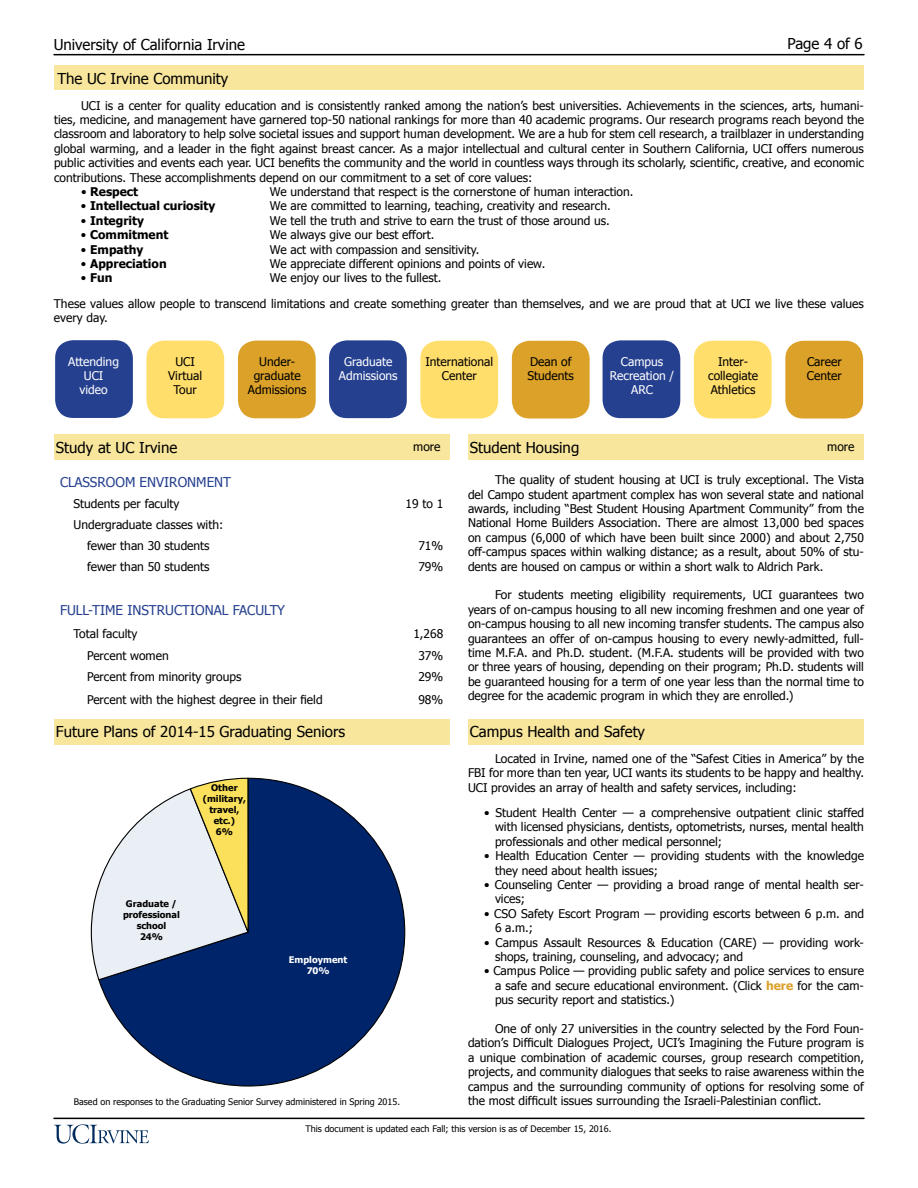
<style>
.page{position:relative;width:918px;height:1188px;background:#fff}
.page>*{position:absolute;margin:0;border:0;box-sizing:border-box;transform-origin:0 0}
.t1{font:15px "Tahoma";color:#000}
.t2{font:13.5px "Tahoma";color:#25408f}
.t3{font:12px/14.4px "Tahoma";color:#000;text-align:justify}
.t4{font:700 12px "Tahoma";color:#000}
.t5{font:12px/14.4px "Tahoma";color:#fff;text-align:center}
.t6{font:700 9.15px/10.9px "Tahoma";color:#000;text-align:center}
.t7{font:700 9.15px/10.9px "Tahoma";color:#fff;text-align:center}
.t8{font:9px "Tahoma";color:#000}
.s1{font-weight:400}
.s2{font-weight:700;color:#dba129}
</style>
<div class="page">
<svg style="left:98px;top:777px;width:308px;height:310px"></svg>
<svg style="left:90px;top:777px;width:159px;height:204px"></svg>
<hr style="left:54px;top:54px;width:810px;height:1px;background:#000">
<hr style="left:54px;top:1118px;width:810px;height:1px;background:#000">
<div style="left:54px;top:66px;width:810px;height:24px;background:#f8e69c"></div>
<div style="left:55px;top:340px;width:78px;height:78px;background:#25408f;border-radius:18px"></div>
<div style="left:146px;top:341px;width:78px;height:77px;background:#ffde6c;border-radius:18px"></div>
<div style="left:238px;top:341px;width:78px;height:77px;background:#dba129;border-radius:18px"></div>
<div style="left:329px;top:340px;width:78px;height:78px;background:#25408f;border-radius:18px"></div>
<div style="left:420px;top:341px;width:78px;height:78px;background:#ffde6c;border-radius:18px"></div>
<div style="left:512px;top:341px;width:78px;height:78px;background:#dba129;border-radius:18px"></div>
<div style="left:603px;top:340px;width:77px;height:78px;background:#25408f;border-radius:18px"></div>
<div style="left:694px;top:341px;width:78px;height:78px;background:#ffde6c;border-radius:18px"></div>
<div style="left:785px;top:341px;width:78px;height:78px;background:#dba129;border-radius:18px"></div>
<div style="left:54px;top:435px;width:396px;height:25px;background:#f8e69c"></div>
<div style="left:54px;top:719px;width:396px;height:25px;background:#f8e69c"></div>
<div style="left:468px;top:435px;width:396px;height:25px;background:#f8e69c"></div>
<div style="left:468px;top:719px;width:396px;height:25px;background:#f8e69c"></div>
<svg style="left:54px;top:1124px;width:95px;height:20px"></svg>
<p class="t1" style="left:54px;top:34px;width:193px">University of California Irvine</p>
<p class="t1" style="left:787px;top:34px;width:77px">Page 4 of 6</p>
<p class="t1" style="left:57px;top:68px;width:172px">The UC Irvine Community</p>
<p class="t3" style="left:54px;top:98px;width:812px;text-indent:27px">UCI is a center for quality education and is consistently ranked among the nation’s best universities. Achievements in the sciences, arts, humani&shy;ties, medicine, and management have garnered top-50 national rankings for more than 40 academic programs. Our research programs reach beyond the classroom and laboratory to help solve societal issues and support human development. We are a hub for stem cell research, a trailblazer in understanding global warming, and a leader in the fight against breast cancer. As a major intellectual and cultural center in Southern California, UCI offers numerous public activities and events each year. UCI benefits the community and the world in countless ways through its scholarly, scientific, creative, and economic contributions. These accomplishments depend on our commitment to a set of core values:</p>
<p class="t4" style="left:81px;top:183px;width:59px"><span class="s1">•</span> Respect</p>
<p class="t3" style="left:270px;top:184px;width:365px">We understand that respect is the cornerstone of human interaction.</p>
<p class="t4" style="left:81px;top:198px;width:136px"><span class="s1">•</span> Intellectual curiosity</p>
<p class="t3" style="left:270px;top:198px;width:342px">We are committed to learning, teaching, creativity and research.</p>
<p class="t4" style="left:81px;top:212px;width:65px"><span class="s1">•</span> Integrity</p>
<p class="t3" style="left:270px;top:213px;width:341px">We tell the truth and strive to earn the trust of those around us.</p>
<p class="t4" style="left:81px;top:226px;width:89px"><span class="s1">•</span> Commitment</p>
<p class="t3" style="left:270px;top:227px;width:166px">We always give our best effort.</p>
<p class="t4" style="left:81px;top:241px;width:64px"><span class="s1">•</span> Empathy</p>
<p class="t3" style="left:270px;top:242px;width:211px">We act with compassion and sensitivity.</p>
<p class="t4" style="left:81px;top:255px;width:87px"><span class="s1">•</span> Appreciation</p>
<p class="t3" style="left:270px;top:256px;width:277px">We appreciate different opinions and points of view.</p>
<p class="t4" style="left:81px;top:270px;width:33px"><span class="s1">•</span> Fun</p>
<p class="t3" style="left:54px;top:265px;width:811px;line-height:25.2px;text-indent:216px">We enjoy our lives to the fullest.<br>These values allow people to transcend limitations and create something greater than themselves, and we are proud that at UCI we live these values</p>
<p class="t3" style="left:54px;top:310px;width:55px">every day.</p>
<p class="t3" style="left:248px;top:353px;width:60px;text-align:center">Under&shy;graduate<br>Admissions</p>
<p class="t3" style="left:528px;top:353px;width:48px">Dean of<br>Students</p>
<p class="t3" style="left:807px;top:353px;width:36px">Career<br>Center</p>
<p class="t5" style="left:68px;top:353px;width:52px">Attending<br>UCI<br>video</p>
<p class="t5" style="left:339px;top:353px;width:60px">Graduate<br>Admissions</p>
<p class="t5" style="left:610px;top:353px;width:66px">Campus<br>Recreation /<br>ARC</p>
<p class="t3" style="left:168px;top:353px;width:35px;text-align:center">UCI<br>Virtual<br>Tour</p>
<p class="t3" style="left:425px;top:353px;width:69px;text-align:center">International<br>Center</p>
<p class="t3" style="left:708px;top:353px;width:51px;text-align:center">Inter&shy;collegiate<br>Athletics</p>
<p class="t1" style="left:56px;top:437px;width:123px">Study at UC Irvine</p>
<p class="t2" style="left:60px;top:473px;width:173px">CLASSROOM ENVIRONMENT</p>
<p class="t3" style="left:74px;top:496px;width:108px">Students per faculty</p>
<p class="t3" style="left:406px;top:496px;width:39px">19 to 1</p>
<p class="t3" style="left:74px;top:514px;width:151px;line-height:21.1px;text-align:center">Undergraduate classes with: fewer than 30 students</p>
<p class="t3" style="left:413px;top:439px;width:29px">more</p>
<p class="t3" style="left:418px;top:538px;width:26px">71%</p>
<p class="t3" style="left:87px;top:559px;width:124px">fewer than 50 students</p>
<p class="t3" style="left:418px;top:559px;width:26px">79%</p>
<p class="t2" style="left:60px;top:601px;width:227px">FULL-TIME INSTRUCTIONAL FACULTY</p>
<p class="t3" style="left:74px;top:626px;width:65px">Total faculty</p>
<p class="t3" style="left:413px;top:626px;width:31px">1,268</p>
<p class="t3" style="left:87px;top:647px;width:83px">Percent women</p>
<p class="t3" style="left:418px;top:647px;width:26px">37%</p>
<p class="t3" style="left:87px;top:669px;width:156px">Percent from minority groups</p>
<p class="t3" style="left:418px;top:669px;width:26px">29%</p>
<p class="t3" style="left:87px;top:692px;width:237px">Percent with the highest degree in their field</p>
<p class="t3" style="left:418px;top:692px;width:26px">98%</p>
<p class="t1" style="left:56px;top:721px;width:291px">Future Plans of 2014-15 Graduating Seniors</p>
<p class="t6" style="left:203px;top:782px;width:45px">Other (military, travel, etc.)<br>6%</p>
<p class="t6" style="left:123px;top:897px;width:58px">Graduate / professional school<br>24%</p>
<p class="t7" style="left:289px;top:953px;width:60px">Employment<br>70%</p>
<p class="t8" style="left:74px;top:1096px;width:328px">Based on responses to the Graduating Senior Survey administered in Spring 2015.</p>
<p class="t1" style="left:470px;top:437px;width:111px">Student Housing</p>
<p class="t3" style="left:827px;top:439px;width:29px">more</p>
<p class="t3" style="left:468px;top:472px;width:398px;text-indent:27px">The quality of student housing at UCI is truly exceptional. The Vista del Campo student apartment complex has won several state and national awards, including “Best Student Housing Apartment Community” from the National Home Builders Association. There are almost 13,000 bed spaces on campus (6,000 of which have been built since 2000) and about 2,750 off-campus spaces within walking distance; as a result, about 50% of stu&shy;dents are housed on campus or within a short walk to Aldrich Park.</p>
<p class="t3" style="left:468px;top:587px;width:398px;text-indent:27px">For students meeting eligibility requirements, UCI guarantees two years of on-campus housing to all new incoming freshmen and one year of on-campus housing to all new incoming transfer students. The campus also guarantees an offer of on-campus housing to every newly-admitted, full&shy;time M.F.A. and Ph.D. student. (M.F.A. students will be provided with two or three years of housing, depending on their program; Ph.D. students will be guaranteed housing for a term of one year less than the normal time to degree for the academic program in which they are enrolled.)</p>
<p class="t1" style="left:470px;top:721px;width:177px">Campus Health and Safety</p>
<p class="t3" style="left:468px;top:751px;width:398px;text-indent:27px">Located in Irvine, named one of the “Safest Cities in America” by the FBI for more than ten year, UCI wants its students to be happy and healthy.<br>UCI provides an array of health and safety services, including:</p>
<p class="t3" style="left:495px;top:805px;width:371px;text-indent:-11px">• Student Health Center — a comprehensive outpatient clinic staffed with licensed physicians, dentists, optometrists, nurses, mental health professionals and other medical personnel;</p>
<p class="t3" style="left:495px;top:848px;width:371px;text-indent:-11px">• Health Education Center — providing students with the knowledge they need about health issues;</p>
<p class="t3" style="left:495px;top:877px;width:370px;text-indent:-11px">• Counseling Center — providing a broad range of mental health ser&shy;vices;</p>
<p class="t3" style="left:495px;top:906px;width:371px;text-indent:-11px">• CSO Safety Escort Program — providing escorts between 6 p.m. and<br>6 a.m.;</p>
<p class="t3" style="left:495px;top:935px;width:370px;text-indent:-11px">• Campus Assault Resources &amp; Education (CARE) — providing work&shy;shops, training, counseling, and advocacy; and</p>
<p class="t3" style="left:495px;top:963px;width:370px;text-indent:-11px">• Campus Police — providing public safety and police services to ensure a safe and secure educational environment. (Click <span class="s2">here</span> for the cam&shy;pus security report and statistics.)</p>
<p class="t3" style="left:468px;top:1021px;width:398px;text-indent:27px">One of only 27 universities in the country selected by the Ford Foun&shy;dation’s Difficult Dialogues Project, UCI’s Imagining the Future program is a unique combination of academic courses, group research competition, projects, and community dialogues that seeks to raise awareness within the campus and the surrounding community of options for resolving some of the most difficult issues surrounding the Israeli-Palestinian conflict.</p>
<p class="t8" style="left:306px;top:1123px;width:307px">This document is updated each Fall; this version is as of December 15, 2016.</p>
</div>
